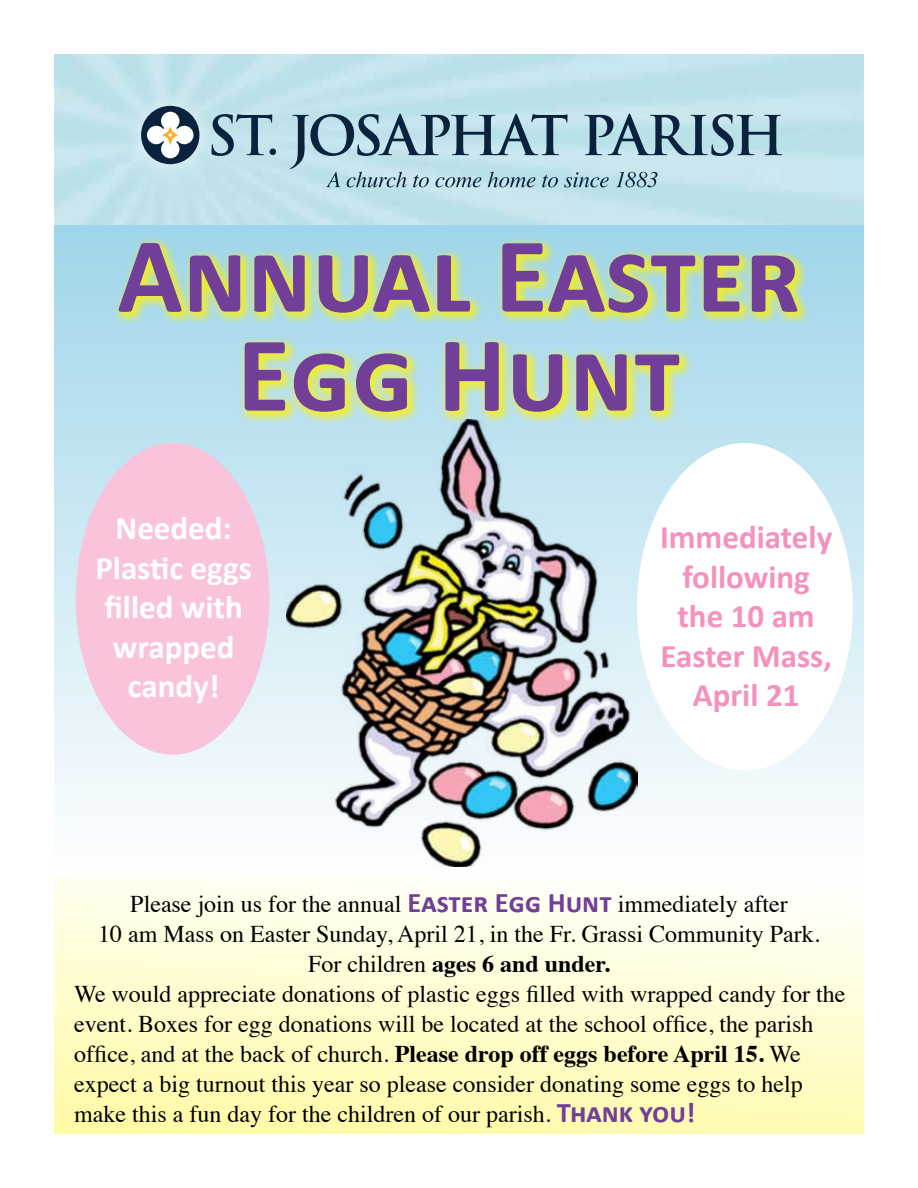
<style>
.page{position:relative;width:918px;height:1188px;background:#fff}
.page>*{position:absolute;margin:0;border:0;box-sizing:border-box;transform-origin:0 0}
.t1{font:700 108px/99px "Calibri";color:#723f98;text-align:center}
.t2{font:700 33px/39.6px "Calibri";color:#f492bd;text-align:center}
.t3{font:700 33px/39.6px "Calibri";color:#fff;text-align:center}
.t4{font:24px "Times";color:#000}
.t5{font:700 24px "Times";color:#000}
.s1{font-family:"Calibri";font-weight:700;font-size:28.5px;color:#723f98}
.s2{font-weight:400}
</style>
<div class="page">
<div style="left:54px;top:225px;width:810px;height:653px;background:linear-gradient(to bottom,#9ed5ea,#fefefe)"></div>
<div style="left:637px;top:443px;width:216px;height:327px;background:#fff;border-radius:50%"></div>
<div style="left:76px;top:443px;width:194px;height:312px;background:#f9c4db;border-radius:50%"></div>
<div style="left:54px;top:878px;width:810px;height:256px;background:linear-gradient(to bottom,#fffef7,#fffaac)"></div>
<img style="left:286px;top:426px;width:351px;height:441px">
<div style="left:113px;top:236px;width:698px;height:190px;background:#fff200;opacity:.77"></div>
<img style="left:54px;top:54px;width:810px;height:171px">
<svg style="left:212px;top:114px;width:64px;height:42px;background:#8ba9b8"></svg>
<svg style="left:290px;top:114px;width:492px;height:73px;background:#9cbbc7"></svg>
<div style="left:141px;top:106px;width:58px;height:58px;background:#0a223e;border-radius:50%"></div>
<svg style="left:147px;top:112px;width:47px;height:46px"></svg>
<h1 class="t1" style="left:117px;top:226px;width:685px">Annual Easter<br>Egg Hunt</h1>
<h2 class="t3" style="left:95px;top:508px;width:158px">Needed:<br>Plastic eggs filled with wrapped candy!</h2>
<h2 class="t2" style="left:660px;top:517px;width:174px">Immediately following the 10 am<br>Easter Mass,<br>April 21</h2>
<p class="t4" style="left:130px;top:881px;width:659px">Please join us for the annual <span class="s1">Easter Egg Hunt</span> immediately after</p>
<p class="t4" style="left:98px;top:911px;width:723px">10 am Mass on Easter Sunday, April 21, in the Fr. Grassi Community Park.</p>
<p class="t5" style="left:308px;top:941px;width:303px"><span class="s2">For children</span> ages 6 and under.</p>
<p class="t4" style="left:74px;top:971px;width:773px">We would appreciate donations of plastic eggs filled with wrapped candy for the</p>
<p class="t4" style="left:74px;top:1001px;width:741px">event. Boxes for egg donations will be located at the school office, the parish</p>
<p class="t5" style="left:74px;top:1031px;width:728px"><span class="s2">office, and at the back of church.</span> Please drop off eggs before April 15. <span class="s2">We</span></p>
<p class="t4" style="left:74px;top:1061px;width:730px">expect a big turnout this year so please consider donating some eggs to help</p>
<p class="t4" style="left:74px;top:1091px;width:623px">make this a fun day for the children of our parish. <span class="s1">Thank you!</span></p>
</div>
